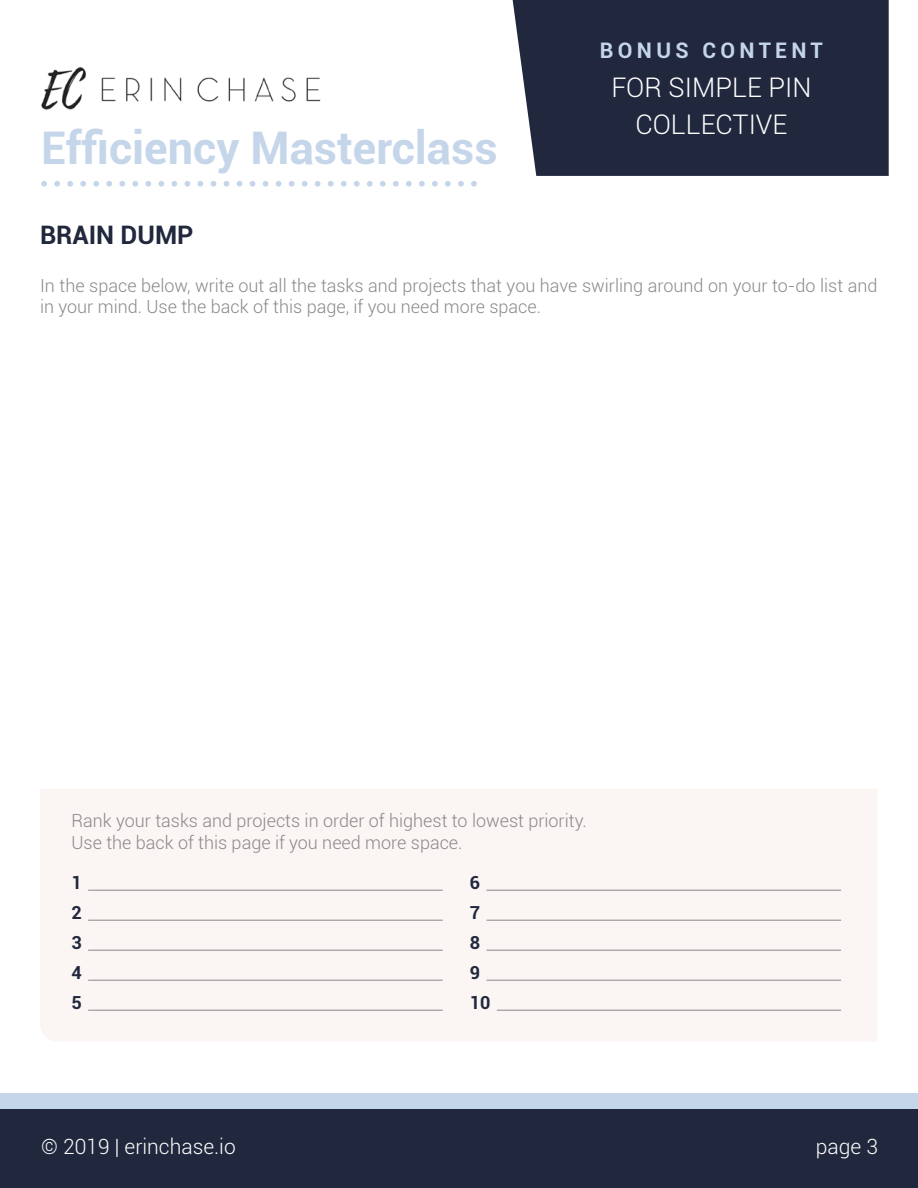
<style>
.page{position:relative;width:918px;height:1188px;background:#fff}
.page>*{position:absolute;margin:0;border:0;box-sizing:border-box;transform-origin:0 0}
.t1{font:700 45px "Roboto";color:#c5d5ea}
.t2{font:300 27px/37.5px "Roboto";color:#fff;text-align:center}
.t3{font:700 25.5px "Roboto";color:#21283e}
.t4{font:700 21.45px "Roboto";letter-spacing:.2em;color:#c5d5e8}
.t5{font:300 21px "Roboto";color:#fff}
.t6{font:300 18px/21.6px "Roboto";color:#888a8a}
.t7{font:700 18px/30px "Roboto";color:#21283e;text-align:justify}
</style>
<div class="page">
<div style="left:0;top:1094px;width:918px;height:32px;background:#c5d5ea"></div>
<div style="left:0;top:1109px;width:918px;height:79px;background:#21283e"></div>
<svg style="left:41px;top:181px;width:6px;height:6px"></svg>
<svg style="left:67px;top:181px;width:6px;height:6px"></svg>
<svg style="left:54px;top:181px;width:6px;height:6px"></svg>
<svg style="left:93px;top:181px;width:6px;height:6px"></svg>
<svg style="left:80px;top:181px;width:6px;height:6px"></svg>
<svg style="left:119px;top:181px;width:6px;height:6px"></svg>
<svg style="left:106px;top:181px;width:6px;height:6px"></svg>
<svg style="left:145px;top:181px;width:6px;height:6px"></svg>
<svg style="left:132px;top:181px;width:6px;height:6px"></svg>
<svg style="left:172px;top:181px;width:5px;height:6px"></svg>
<svg style="left:158px;top:181px;width:6px;height:6px"></svg>
<svg style="left:198px;top:181px;width:5px;height:6px"></svg>
<svg style="left:185px;top:181px;width:5px;height:6px"></svg>
<svg style="left:224px;top:181px;width:5px;height:6px"></svg>
<svg style="left:211px;top:181px;width:5px;height:6px"></svg>
<svg style="left:250px;top:181px;width:5px;height:6px"></svg>
<svg style="left:237px;top:181px;width:5px;height:6px"></svg>
<svg style="left:276px;top:181px;width:5px;height:6px"></svg>
<svg style="left:263px;top:181px;width:5px;height:6px"></svg>
<svg style="left:302px;top:181px;width:5px;height:6px"></svg>
<svg style="left:289px;top:181px;width:5px;height:6px"></svg>
<svg style="left:328px;top:181px;width:6px;height:6px"></svg>
<svg style="left:315px;top:181px;width:6px;height:6px"></svg>
<svg style="left:354px;top:181px;width:6px;height:6px"></svg>
<svg style="left:341px;top:181px;width:6px;height:6px"></svg>
<svg style="left:380px;top:181px;width:6px;height:6px"></svg>
<svg style="left:367px;top:181px;width:6px;height:6px"></svg>
<svg style="left:406px;top:181px;width:6px;height:6px"></svg>
<svg style="left:393px;top:181px;width:6px;height:6px"></svg>
<svg style="left:432px;top:181px;width:6px;height:6px"></svg>
<svg style="left:419px;top:181px;width:6px;height:6px"></svg>
<svg style="left:458px;top:181px;width:6px;height:6px"></svg>
<svg style="left:445px;top:181px;width:6px;height:6px"></svg>
<svg style="left:471px;top:181px;width:6px;height:6px"></svg>
<img style="left:41px;top:66px;width:280px;height:44px">
<div style="left:512px;top:0;width:377px;height:176px;background:#21283e"></div>
<div style="left:40px;top:789px;width:837px;height:252px;background:#fbf5f3"></div>
<hr style="left:88px;top:890px;width:355px;height:1px;background:#888a8a">
<hr style="left:88px;top:920px;width:355px;height:1px;background:#888a8a">
<hr style="left:88px;top:950px;width:355px;height:1px;background:#888a8a">
<hr style="left:88px;top:980px;width:355px;height:1px;background:#888a8a">
<hr style="left:88px;top:1010px;width:355px;height:1px;background:#888a8a">
<hr style="left:487px;top:890px;width:354px;height:1px;background:#888a8a">
<hr style="left:487px;top:920px;width:354px;height:1px;background:#888a8a">
<hr style="left:487px;top:950px;width:354px;height:1px;background:#888a8a">
<hr style="left:487px;top:980px;width:354px;height:1px;background:#888a8a">
<hr style="left:497px;top:1010px;width:344px;height:1px;background:#888a8a">
<h1 class="t1" style="left:41px;top:116px;width:458px">Efficiency Masterclass</h1>
<h3 class="t3" style="left:40px;top:217px;width:155px">BRAIN DUMP</h3>
<p class="t4" style="left:600px;top:35px;width:224px">BONUS CONTENT</p>
<h2 class="t2" style="left:611px;top:68px;width:202px">FOR SIMPLE PIN<br>COLLECTIVE</h2>
<p class="t6" style="left:40px;top:274px;width:839px">In the space below, write out all the tasks and projects that you have swirling around on your to-do list and in your mind. Use the back of this page, if you need more space.</p>
<p class="t6" style="left:71px;top:809px;width:517px">Rank your tasks and projects in order of highest to lowest priority.<br>Use the back of this page if you need more space.</p>
<p class="t7" style="left:71px;top:867px;width:12px">1<br>2<br>3<br>4<br>5</p>
<p class="t7" style="left:470px;top:867px;width:22px;text-align:left">6<br>7<br>8<br>9<br>10</p>
<p class="t5" style="left:41px;top:1132px;width:196px">© 2019 | erinchase.io</p>
<p class="t5" style="left:816px;top:1132px;width:64px">page 3</p>
</div>
